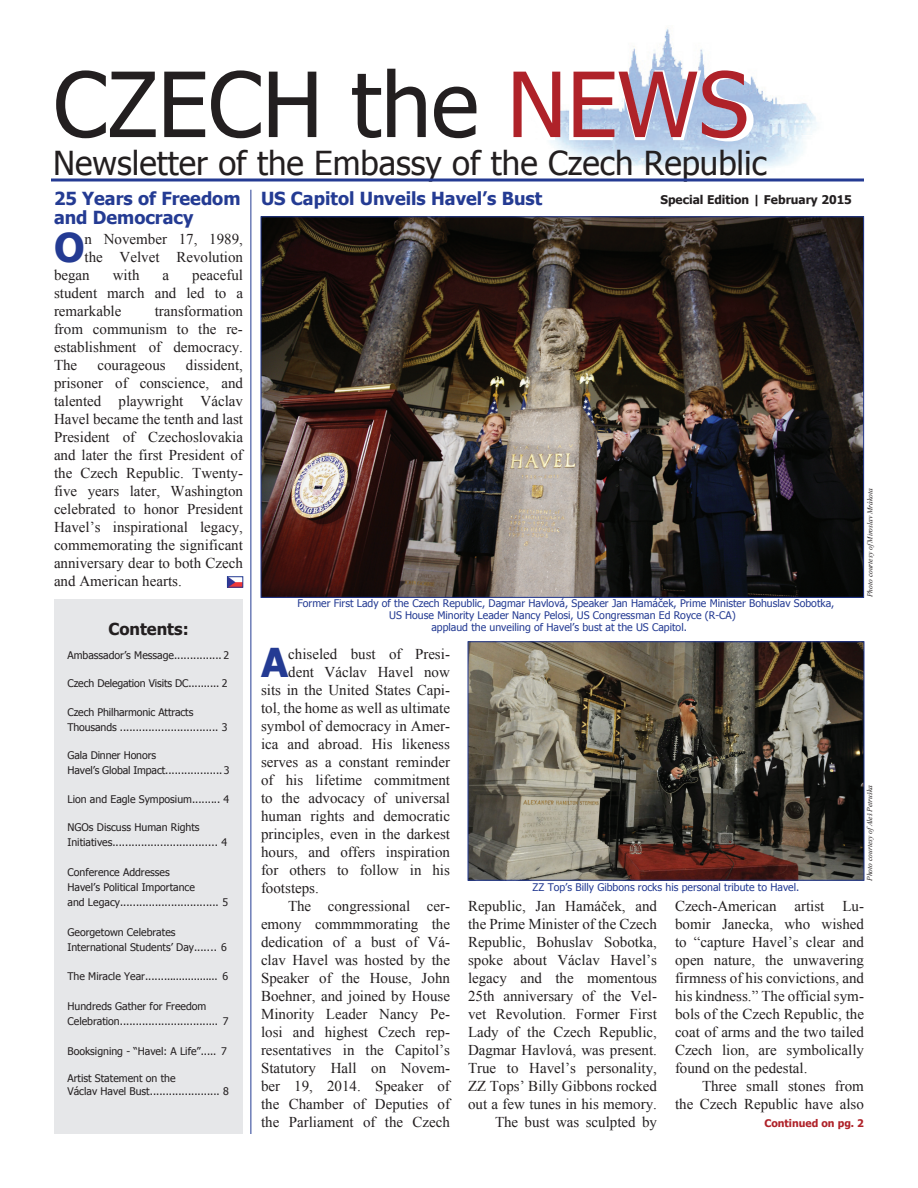
<style>
.page{position:relative;width:918px;height:1188px;background:#fff}
.page>*{position:absolute;margin:0;border:0;box-sizing:border-box;transform-origin:0 0}
.t1{font:90px "Tahoma";color:#231f20}
.t2{font:90px "Tahoma";color:#af2229}
.t3{font:700 39.75px "Tahoma";color:#243b93}
.t4{font:33px "Tahoma";color:#231f20}
.t5{font:700 18px/19.5px "Tahoma";color:#243b93}
.t6{font:700 16.5px "Tahoma";color:#231f20}
.t7{font:15px/18px "Times New Roman";color:#231f20;text-align:justify}
.t8{font:700 12px "Tahoma";color:#231f20}
.t9{font:10.5px/15px "Tahoma";color:#231f20}
.t10{font:10.5px "Tahoma";color:#243b93}
.t11{font:700 10.5px "Tahoma";color:#af2229}
.t12{font:italic 7.5px "Times New Roman";color:#231f20}
.s1{font-size:96px;color:#fff}
</style>
<div class="page">
<img style="left:538px;top:28px;width:279px;height:142px">
<div style="left:54px;top:600px;width:189px;height:534px;background:#e6e7e9"></div>
<svg style="left:51px;top:178px;width:813px;height:4px;background:#5a6bad"></svg>
<img style="left:263px;top:218px;width:599px;height:378px">
<img style="left:229px;top:579px;width:12px;height:6px">
<div style="left:227px;top:577px;width:16px;height:10px;border:1px solid #243b93"></div>
<img style="left:470px;top:643px;width:392px;height:236px">
<div style="left:468px;top:641px;width:396px;height:240px;border:1px solid #243b93"></div>
<hr style="left:250px;top:190px;width:1px;height:944px;background:#243b93">
<h1 class="t1" style="left:53px;top:44px;width:704px">CZECH the <span class="s1">NEWS</span></h1>
<h1 class="t2" style="left:507px;top:44px;width:62px">N</h1>
<h3 class="t4" style="left:53px;top:141px;width:715px">Newsletter of the Embassy of the Czech Republic</h3>
<p class="t5" style="left:54px;top:187px;width:188px">25 Years of Freedom and Democracy</p>
<h2 class="t3" style="left:54px;top:219px;width:32px">O</h2>
<p class="t7" style="left:85px;top:229px;width:160px">n November 17, 1989,</p>
<p class="t7" style="left:85px;top:247px;width:160px">the Velvet Revolution</p>
<p class="t7" style="left:54px;top:265px;width:37px">began</p>
<p class="t7" style="left:113px;top:265px;width:28px">with</p>
<p class="t7" style="left:163px;top:265px;width:8px">a</p>
<p class="t7" style="left:54px;top:265px;width:191px;text-indent:138px">peaceful student march and led to a remarkable</p>
<p class="t7" style="left:54px;top:301px;width:191px;text-indent:101px">transformation from communism to the re&shy;establishment of democracy.<br>The</p>
<p class="t7" style="left:54px;top:355px;width:191px;text-indent:132px">dissident, prisoner of conscience, and talented playwright Václav Havel became the tenth and last President of Czechoslovakia and later the first President of the Czech Republic. Twenty&shy;five years later, Washington celebrated to honor President Havel’s inspirational legacy, commemorating the significant anniversary dear to both Czech and American hearts.</p>
<p class="t7" style="left:97px;top:355px;width:70px">courageous</p>
<p class="t6" style="left:108px;top:617px;width:82px">Contents:</p>
<p class="t9" style="left:68px;top:647px;width:163px">Ambassador’s Message............... 2</p>
<p class="t9" style="left:68px;top:675px;width:162px">Czech Delegation Visits DC.......... 2</p>
<p class="t9" style="left:68px;top:704px;width:161px">Czech Philharmonic Attracts<br>Thousands ............................... 3</p>
<p class="t9" style="left:68px;top:747px;width:163px">Gala Dinner Honors<br>Havel’s Global Impact..................3</p>
<p class="t9" style="left:68px;top:791px;width:163px">Lion and Eagle Symposium......... 4</p>
<p class="t9" style="left:68px;top:819px;width:161px">NGOs Discuss Human Rights<br>Initiatives................................. 4</p>
<p class="t9" style="left:68px;top:864px;width:162px">Conference Addresses<br>Havel’s Political Importance<br>and Legacy............................... 5</p>
<p class="t9" style="left:68px;top:924px;width:161px">Georgetown Celebrates<br>International Students’ Day....... 6</p>
<p class="t9" style="left:68px;top:968px;width:162px">The Miracle Year........................ 6</p>
<p class="t9" style="left:68px;top:998px;width:162px">Hundreds Gather for Freedom<br>Celebration............................... 7</p>
<p class="t9" style="left:68px;top:1043px;width:161px">Booksigning - “Havel: A Life”..... 7</p>
<p class="t9" style="left:68px;top:1071px;width:163px;line-height:13.5px">Artist Statement on the<br>Václav Havel Bust...................... 8</p>
<p class="t5" style="left:261px;top:187px;width:283px">US Capitol Unveils Havel’s Bust</p>
<p class="t8" style="left:661px;top:192px;width:193px">Special Edition | February 2015</p>
<p class="t10" style="left:297px;top:596px;width:539px">Former First Lady of the Czech Republic, Dagmar Havlová, Speaker Jan Hamáček, Prime Minister Bohuslav Sobotka,</p>
<p class="t10" style="left:389px;top:608px;width:348px">US House Minority Leader Nancy Pelosi, US Congressman Ed Royce (R-CA)</p>
<p class="t10" style="left:431px;top:620px;width:257px">applaud the unveiling of Havel’s bust at the US Capitol.</p>
<p class="t12" style="left:865px;top:597px;width:111px;rotate:-90deg">Photo courtesy ofMiroslav Mrákota</p>
<h2 class="t3" style="left:261px;top:635px;width:29px">A</h2>
<p class="t7" style="left:288px;top:645px;width:163px">chiseled bust of Presi-</p>
<p class="t7" style="left:288px;top:663px;width:163px">dent Václav Havel now</p>
<p class="t7" style="left:261px;top:681px;width:190px">sits in the United States Capi-</p>
<p class="t7" style="left:261px;top:699px;width:190px">tol, the home as well as ultimate</p>
<p class="t7" style="left:261px;top:717px;width:190px">symbol of democracy in Amer-</p>
<p class="t7" style="left:261px;top:735px;width:190px">ica and abroad. His likeness</p>
<p class="t7" style="left:261px;top:753px;width:190px">serves as a constant reminder</p>
<p class="t7" style="left:261px;top:771px;width:191px">of his lifetime commitment</p>
<p class="t7" style="left:261px;top:789px;width:191px">to the advocacy of universal</p>
<p class="t7" style="left:261px;top:807px;width:190px">human rights and democratic</p>
<p class="t7" style="left:261px;top:825px;width:191px">principles, even in the darkest</p>
<p class="t7" style="left:261px;top:843px;width:191px">hours, and offers inspiration</p>
<p class="t7" style="left:261px;top:861px;width:190px">for others to follow in his</p>
<p class="t7" style="left:261px;top:879px;width:59px">footsteps.</p>
<p class="t7" style="left:288px;top:897px;width:163px">The congressional cer-</p>
<p class="t7" style="left:261px;top:915px;width:190px">emony commmmorating the</p>
<p class="t7" style="left:261px;top:933px;width:190px">dedication of a bust of Vá-</p>
<p class="t7" style="left:261px;top:951px;width:191px">clav Havel was hosted by the</p>
<p class="t7" style="left:261px;top:969px;width:190px">Speaker of the House, John</p>
<p class="t7" style="left:261px;top:987px;width:190px">Boehner, and joined by House</p>
<p class="t7" style="left:261px;top:1005px;width:190px">Minority Leader Nancy Pe-</p>
<p class="t7" style="left:261px;top:1023px;width:190px">losi and highest Czech rep-</p>
<p class="t7" style="left:261px;top:1041px;width:191px">resentatives in the Capitol’s</p>
<p class="t7" style="left:261px;top:1059px;width:190px">Statutory Hall on Novem-</p>
<p class="t7" style="left:261px;top:1077px;width:190px">ber 19, 2014. Speaker of</p>
<p class="t7" style="left:261px;top:1095px;width:191px">the Chamber of Deputies of</p>
<p class="t7" style="left:261px;top:1113px;width:190px">the Parliament of the Czech</p>
<p class="t10" style="left:533px;top:881px;width:268px">ZZ Top’s Billy Gibbons rocks his personal tribute to Havel.</p>
<p class="t12" style="left:865px;top:881px;width:98px;rotate:-90deg">Photo courtesy ofAleš Petruška</p>
<p class="t7" style="left:468px;top:897px;width:191px;text-align:right">Republic, Jan Hamáček, and the Prime Minister of the Czech<br>Republic, Bohuslav Sobotka, spoke about Václav Havel’s legacy and the momentous<br>25th anniversary of the Vel&shy;vet Revolution. Former First<br>Lady of the Czech Republic,<br>Dagmar Havlová, was present.<br>True to Havel’s personality,<br>ZZ Tops’ Billy Gibbons rocked out a few tunes in his memory.<br>The bust was sculpted by</p>
<p class="t7" style="left:675px;top:897px;width:191px">Czech-American artist Lu&shy;bomir Janecka, who wished to “capture Havel’s clear and open nature, the unwavering firmness of his convictions, and his kindness.” The official sym&shy;bols of the Czech Republic, the coat of arms and the two tailed Czech lion, are symbolically found on the pedestal.</p>
<p class="t7" style="left:675px;top:1077px;width:190px;text-align:right">Three small stones from<br>the Czech Republic have also</p>
<p class="t11" style="left:764px;top:1116px;width:101px">Continued on pg. 2</p>
</div>
